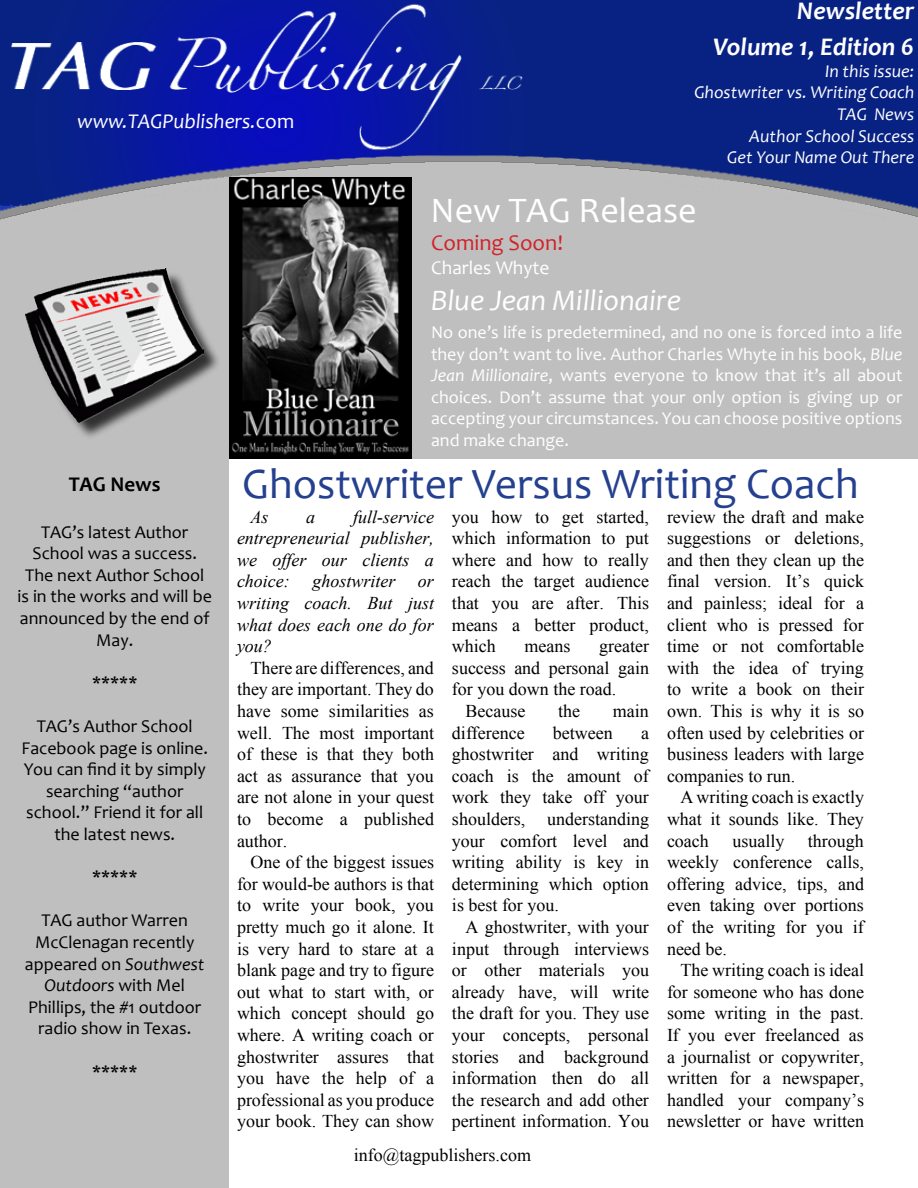
<style>
.page{position:relative;width:918px;height:1188px;background:#fff}
.page>*{position:absolute;margin:0;border:0;box-sizing:border-box;transform-origin:0 0}
.t1{font:43.5px "Candara";color:#24408f}
.t2{font:36px "Candara";color:#fff}
.t3{font:italic 30px "Candara";color:#fff}
.t4{font:italic 700 25.5px/36px "Candara";color:#fff;text-align:right}
.t5{font:22.5px "Candara";color:#d2232a}
.t6{font:italic 21px "Candara";color:#fff}
.t7{font:700 21px "Candara";color:#000}
.t8{font:19.5px "Candara";color:#fff}
.t9{font:18px/21.6px "Times New Roman";color:#000;text-align:justify}
.t10{font:18px/21.6px "Candara";color:#000;text-align:center}
.t11{font:18px/21.6px "Candara";color:#fff;text-align:justify}
.t12{font:italic 18px/21.6px "Times New Roman";color:#000;text-align:justify}
.t13{font:italic 18px/21.6px "Candara";color:#fff;text-align:right}
.s1{font-style:normal}
.s2{font-style:italic}
</style>
<div class="page">
<div style="left:0;top:139px;width:918px;height:320px;background:#bfbfbf"></div>
<img style="left:0;top:0;width:918px;height:225px">
<div style="left:0;top:432px;width:229px;height:756px;background:#bfbfbf"></div>
<div style="left:27px;top:270px;width:195px;height:172px;background:#000;opacity:.75"></div>
<img style="left:26px;top:268px;width:177px;height:154px">
<img style="left:230px;top:178px;width:182px;height:281px">
<p class="t6" style="left:77px;top:109px;width:219px">www.TAGPublishers.<span class="s1">com</span></p>
<h3 class="t4" style="left:713px;top:-7px;width:203px">Newsletter<br>Volume 1, Edition 6</h3>
<p class="t13" style="left:694px;top:60px;width:221px">In this issue:<br>Ghostwriter vs. Writing Coach<br>TAG News<br>Author School Success<br>Get Your Name Out There</p>
<h2 class="t2" style="left:430px;top:188px;width:268px">New TAG Release</h2>
<p class="t5" style="left:431px;top:229px;width:134px">Coming Soon!</p>
<p class="t8" style="left:431px;top:256px;width:120px">Charles Whyte</p>
<h3 class="t3" style="left:431px;top:282px;width:252px">Blue Jean Millionaire</h3>
<p class="t11" style="left:431px;top:321px;width:473px">No one’s life is predetermined, and no one is forced into a life they don’t want to live. Author Charles Whyte in his book, <span class="s2">Blue Jean Millionaire</span>, wants everyone to know that it’s all about choices. Don’t assume that your only option is giving up or accepting your circumstances. You can choose positive options and make change.</p>
<p class="t7" style="left:69px;top:471px;width:93px">TAG News</p>
<p class="t10" style="left:18px;top:521px;width:196px">TAG’s latest Author<br>School was a success.<br>The next Author School is in the works and will be announced by the end of<br>May.</p>
<p class="t10" style="left:92px;top:672px;width:47px">*****</p>
<p class="t10" style="left:22px;top:715px;width:188px">TAG’s Author School<br>Facebook page is online.<br>You can find it by simply searching “author school.” Friend it for all the latest news.</p>
<p class="t10" style="left:92px;top:867px;width:47px">*****</p>
<p class="t10" style="left:25px;top:910px;width:181px">TAG author Warren<br>McClenagan recently appeared on <span class="s2">Southwest<br>Outdoors</span> with Mel<br>Phillips, the #1 outdoor radio show in Texas.</p>
<p class="t10" style="left:92px;top:1061px;width:47px">*****</p>
<h1 class="t1" style="left:242px;top:458px;width:618px">Ghostwriter Versus Writing Coach</h1>
<p class="t12" style="left:250px;top:505px;width:20px">As</p>
<p class="t12" style="left:306px;top:505px;width:10px">a</p>
<p class="t9" style="left:452px;top:505px;width:199px">you how to get started, which information to put where and how to really reach the target audience that you are after. This means a better product, which</p>
<p class="t9" style="left:667px;top:505px;width:199px">review the draft and make suggestions or deletions, and then they clean up the final version. It’s quick and painless; ideal for a client who is pressed for time or not comfortable with the idea of trying to write a book on their own. This is why it is so often used by celebrities or business leaders with large companies to run.</p>
<p class="t9" style="left:667px;top:786px;width:199px;text-indent:14px">A writing coach is exactly what it sounds like. They coach</p>
<p class="t12" style="left:237px;top:505px;width:199px;text-indent:116px">full-service entrepreneurial publisher, we offer our clients a choice: ghostwriter or writing coach. But just what does each one do for you?</p>
<p class="t9" style="left:237px;top:657px;width:199px;text-indent:14px">There are differences, and they are important. They do have some similarities as well. The most important of these is that they both act as assurance that you are not alone in your quest to become a published author.</p>
<p class="t9" style="left:237px;top:851px;width:199px;text-indent:14px">One of the biggest issues for would-be authors is that to write your book, you pretty much go it alone. It is very hard to stare at a blank page and try to figure out what to start with, or which concept should go where. A writing coach or ghostwriter assures that you have the help of a professional as you produce your book. They can show</p>
<p class="t9" style="left:525px;top:635px;width:47px">means</p>
<p class="t9" style="left:599px;top:635px;width:51px">greater</p>
<p class="t9" style="left:452px;top:657px;width:199px">success and personal gain</p>
<p class="t9" style="left:452px;top:678px;width:166px">for you down the road.</p>
<p class="t9" style="left:465px;top:700px;width:61px">Because</p>
<p class="t9" style="left:558px;top:700px;width:23px">the</p>
<p class="t9" style="left:613px;top:700px;width:37px">main</p>
<p class="t9" style="left:452px;top:721px;width:74px">difference</p>
<p class="t9" style="left:553px;top:721px;width:61px">between</p>
<p class="t9" style="left:452px;top:721px;width:199px;text-indent:189px">a ghostwriter and writing coach is the amount of work they take off your shoulders, understanding your comfort level and writing ability is key in determining which option is best for you.</p>
<p class="t9" style="left:452px;top:916px;width:199px;text-indent:14px">A ghostwriter, with your input through interviews or other materials you already have, will write the draft for you. They use your concepts, personal stories and background information then do all the research and add other pertinent information. You</p>
<p class="t9" style="left:667px;top:829px;width:199px;text-indent:141px">through weekly conference calls, offering advice, tips, and even taking over portions of the writing for you if need be.</p>
<p class="t9" style="left:667px;top:959px;width:199px;text-indent:14px">The writing coach is ideal for someone who has done some writing in the past.<br>If you ever freelanced as a journalist or copywriter, written for a newspaper, handled your company’s newsletter or have written</p>
<p class="t9" style="left:732px;top:829px;width:54px">usually</p>
<p class="t9" style="left:354px;top:1144px;width:179px">info@tagpublishers.com</p>
</div>
